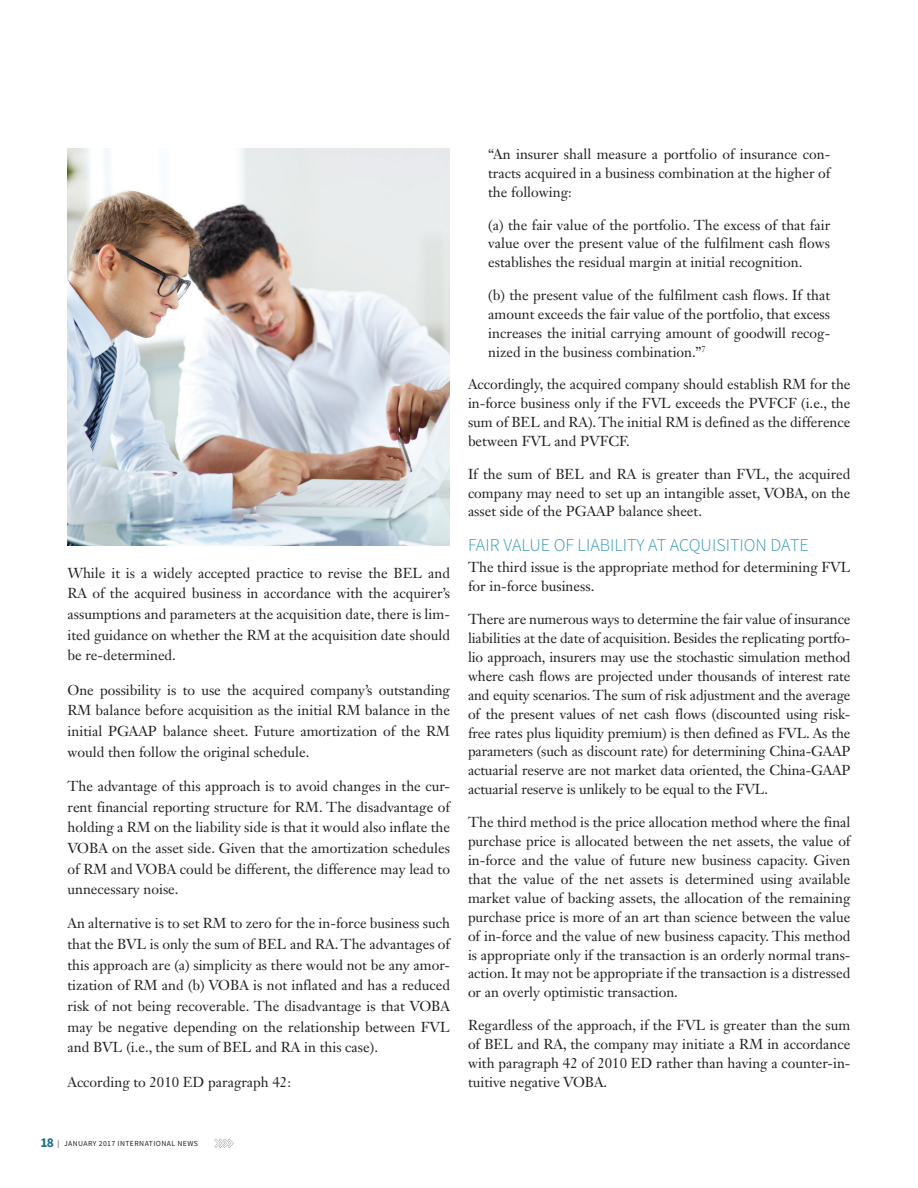
<style>
.page{position:relative;width:918px;height:1188px;background:#fff}
.page>*{position:absolute;margin:0;border:0;box-sizing:border-box;transform-origin:0 0}
.t1{font:300 18px "Source Sans Pro";color:#3698b6}
.t2{font:14.25px/18.9px "Janson Text LT Std";color:#231f20;text-align:justify}
.t3{font:7.8px "Source Sans Pro";letter-spacing:.05em;color:#231f20}
.s1{font-weight:700;font-size:13.5px;color:#1d6e8a}
</style>
<div class="page">
<svg style="left:214px;top:1139px;width:20px;height:9px"></svg>
<img style="left:68px;top:148px;width:382px;height:397px">
<p class="t2" style="left:68px;top:562px;width:384px;line-height:20.7px">While it is a widely accepted practice to revise the BEL and RA of the acquired business in accordance with the acquirer’s assumptions and parameters at the acquisition date, there is lim&shy;ited guidance on whether the RM at the acquisition date should be re-determined.</p>
<p class="t2" style="left:68px;top:679px;width:384px;line-height:20.7px">One possibility is to use the acquired company’s outstanding RM balance before acquisition as the initial RM balance in the initial PGAAP balance sheet. Future amortization of the RM would then follow the original schedule.</p>
<p class="t2" style="left:68px;top:775px;width:384px;line-height:20.7px">The advantage of this approach is to avoid changes in the cur&shy;rent financial reporting structure for RM. The disadvantage of holding a RM on the liability side is that it would also inflate the VOBA on the asset side. Given that the amortization schedules of RM and VOBA could be different, the difference may lead to unnecessary noise.</p>
<p class="t2" style="left:68px;top:913px;width:384px;line-height:20.7px">An alternative is to set RM to zero for the in-force business such that the BVL is only the sum of BEL and RA. The advantages of this approach are (a) simplicity as there would not be any amor&shy;tization of RM and (b) VOBA is not inflated and has a reduced risk of not being recoverable. The disadvantage is that VOBA may be negative depending on the relationship between FVL and BVL (i.e., the sum of BEL and RA in this case).</p>
<p class="t2" style="left:68px;top:1072px;width:225px">According to 2010 ED paragraph 42:</p>
<p class="t2" style="left:488px;top:145px;width:343px">“An insurer shall measure a portfolio of insurance con&shy;tracts acquired in a business combination at the higher of the following:</p>
<p class="t2" style="left:488px;top:215px;width:344px">(a) the fair value of the portfolio. The excess of that fair value over the present value of the fulfilment cash flows establishes the residual margin at initial recognition.</p>
<p class="t2" style="left:488px;top:285px;width:344px">(b) the present value of the fulfilment cash flows. If that amount exceeds the fair value of the portfolio, that excess increases the initial carrying amount of goodwill recog&shy;nized in the business combination.”<sup>7</sup></p>
<p class="t2" style="left:468px;top:375px;width:384px">Accordingly, the acquired company should establish RM for the in-force business only if the FVL exceeds the PVFCF (i.e., the sum of BEL and RA). The initial RM is defined as the difference between FVL and PVFCF.</p>
<p class="t2" style="left:468px;top:464px;width:384px">If the sum of BEL and RA is greater than FVL, the acquired company may need to set up an intangible asset, VOBA, on the asset side of the PGAAP balance sheet.</p>
<p class="t1" style="left:468px;top:534px;width:342px">FAIR VALUE OF LIABILITY AT ACQUISITION DATE</p>
<p class="t2" style="left:468px;top:558px;width:384px">The third issue is the appropriate method for determining FVL for in-force business.</p>
<p class="t2" style="left:468px;top:609px;width:384px">There are numerous ways to determine the fair value of insurance liabilities at the date of acquisition. Besides the replicating portfo&shy;lio approach, insurers may use the stochastic simulation method where cash flows are projected under thousands of interest rate and equity scenarios. The sum of risk adjustment and the average of the present values of net cash flows (discounted using risk&shy;free rates plus liquidity premium) is then defined as FVL. As the parameters (such as discount rate) for determining China-GAAP actuarial reserve are not market data oriented, the China-GAAP actuarial reserve is unlikely to be equal to the FVL.</p>
<p class="t2" style="left:468px;top:812px;width:384px">The third method is the price allocation method where the final purchase price is allocated between the net assets, the value of in-force and the value of future new business capacity. Given that the value of the net assets is determined using available market value of backing assets, the allocation of the remaining purchase price is more of an art than science between the value of in-force and the value of new business capacity. This method is appropriate only if the transaction is an orderly normal trans&shy;action. It may not be appropriate if the transaction is a distressed or an overly optimistic transaction.</p>
<p class="t2" style="left:468px;top:1015px;width:384px">Regardless of the approach, if the FVL is greater than the sum of BEL and RA, the company may initiate a RM in accordance with paragraph 42 of 2010 ED rather than having a counter-in&shy;tuitive negative VOBA.</p>
<p class="t3" style="left:40px;top:1138px;width:159px"><span class="s1">18</span> | JANUARY 2017 INTERNATIONAL NEWS</p>
</div>
